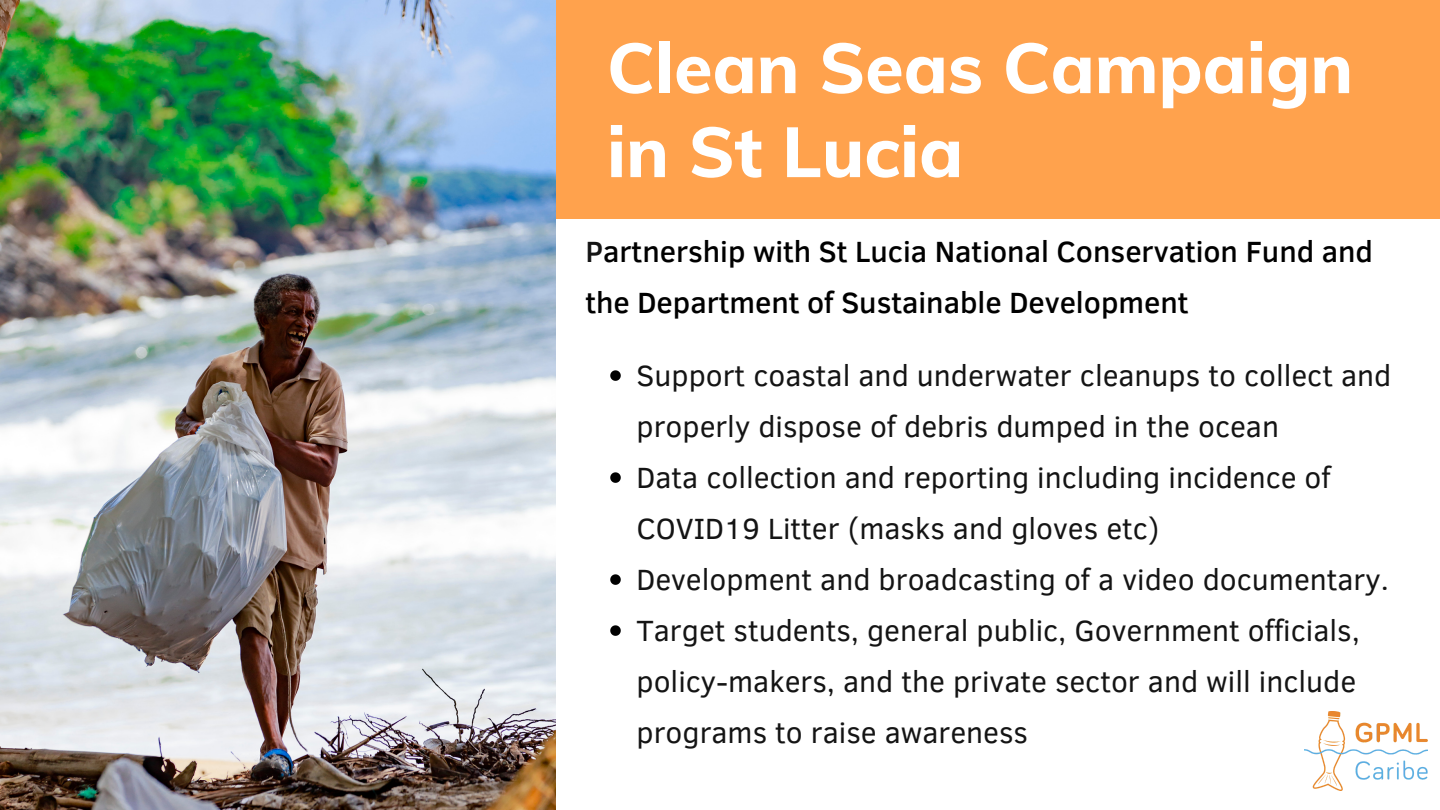
<style>
.page{position:relative;width:1440px;height:810px;background:#fff}
.page>*{position:absolute;margin:0;border:0;box-sizing:border-box;transform-origin:0 0}
.t1{font:800 70px/84px "Muli";color:#fff}
.t2{font:30px/51px "Clear Sans";color:#141414}
.t3{font:500 30px/51px "Clear Sans";color:#000}
.s1{color:#141414}
</style>
<div class="page">
<div style="left:517px;top:0;width:923px;height:219px;background:#ffa24d"></div>
<svg style="left:610px;top:370px;width:11px;height:11px"></svg>
<svg style="left:610px;top:472px;width:11px;height:11px"></svg>
<svg style="left:610px;top:574px;width:11px;height:11px"></svg>
<svg style="left:610px;top:625px;width:11px;height:11px"></svg>
<img style="left:0;top:0;width:556px;height:810px">
<img style="left:1304px;top:711px;width:123px;height:80px">
<h1 class="t1" style="left:607px;top:25px;width:748px">Clean Seas Campaign in St Lucia</h1>
<p class="t3" style="left:586px;top:225px;width:789px"><span class="s1">P</span>artnership with St Lucia National Conservation Fund and the Department of Sustainable Development</p>
<p class="t2" style="left:637px;top:349px;width:756px">Support coastal and underwater cleanups to collect and properly dispose of debris dumped in the ocean<br>Data collection and reporting including incidence of COVID19 Litter (masks and gloves etc)<br>Development and broadcasting of a video documentary.<br>Target students, general public, Government officials, policy-makers, and the private sector and will include programs to raise awareness</p>
</div>
